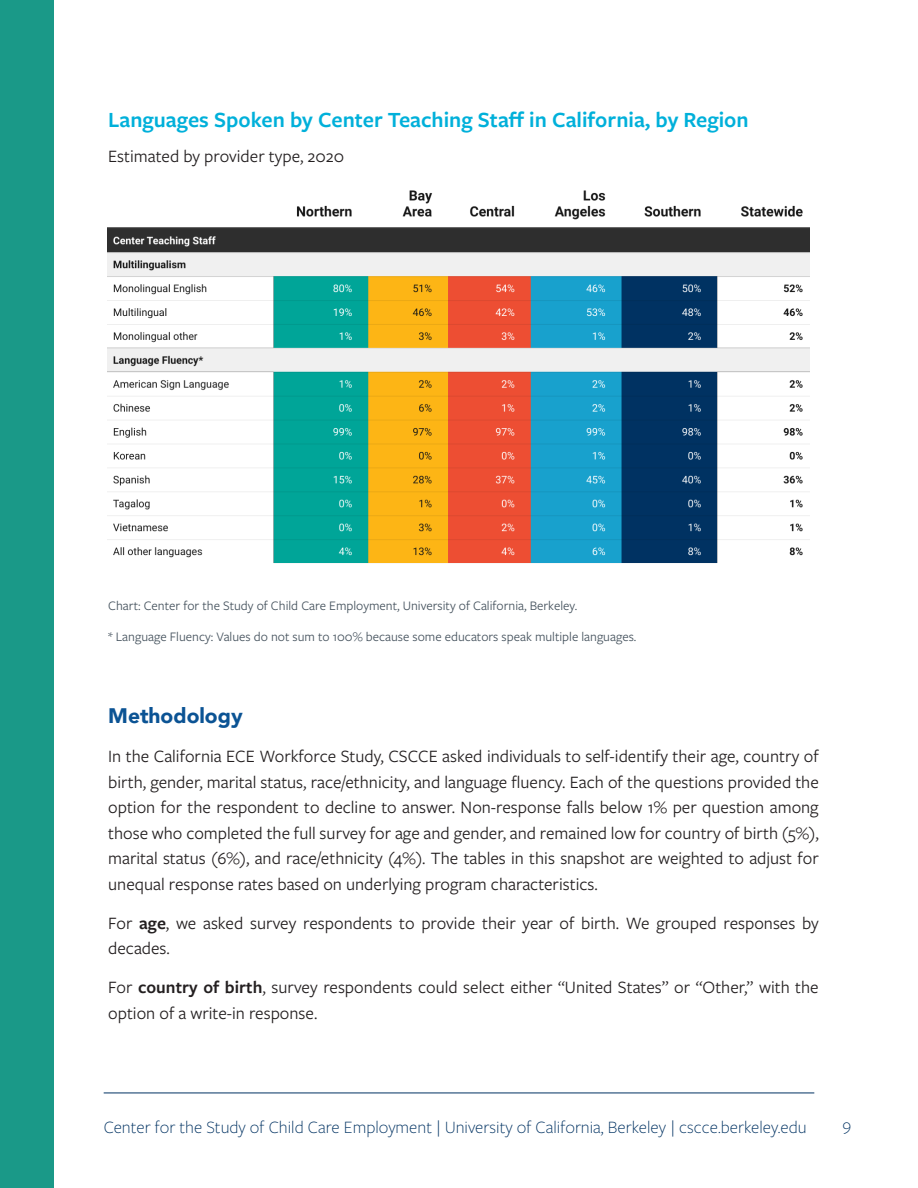
<style>
.page{position:relative;width:918px;height:1188px;background:#fff}
.page>*{position:absolute;margin:0;border:0;box-sizing:border-box;transform-origin:0 0}
.Figure_header{font:600 22.5px "Freight Sans Pro";color:#00b0da}
.Subhead{font:900 21px "Avenir";color:#0b5394}
.t1{font:18px/25.5px "Freight Sans Pro";color:#231f20}
.t2{font:300 18px "Freight Sans Pro";color:#003262}
.Footnotes{font:13.5px "Freight Sans Pro";color:#46535e}
.s1{font-weight:600}
</style>
<div class="page">
<div style="left:0;top:0;width:54px;height:1188px;background:#1a9988"></div>
<hr style="left:104px;top:1093px;width:710px;height:1px;background:#003262">
<img style="left:108px;top:190px;width:702px;height:373px">
<p class="Figure_header" style="left:108px;top:104px;width:642px">Languages Spoken by Center Teaching Staff in California, by Region</p>
<p class="t1" style="left:108px;top:143px;width:238px">Estimated by provider type, 2020</p>
<p class="Footnotes" style="left:108px;top:596px;width:471px">Chart: Center for the Study of Child Care Employment, University of California, Berkeley.</p>
<p class="Footnotes" style="left:108px;top:628px;width:530px">* Language Fluency: Values do not sum to 100% because some educators speak multiple languages.</p>
<p class="Subhead" style="left:108px;top:698px;width:136px">Methodology</p>
<p class="t1" style="left:108px;top:743px;width:712px;text-align:justify">In the California ECE Workforce Study, CSCCE asked individuals to self-identify their age, country of birth, gender, marital status, race/ethnicity, and language fluency. Each of the questions provided the option for the respondent to decline to answer. Non-response falls below 1% per question among those who completed the full survey for age and gender, and remained low for country of birth (5%), marital status (6%), and race/ethnicity (4%). The tables in this snapshot are weighted to adjust for unequal response rates based on underlying program characteristics.</p>
<p class="t1" style="left:108px;top:909px;width:712px">For <span class="s1">age</span>, we asked survey respondents to provide their year of birth. We grouped responses by decades.</p>
<p class="t1" style="left:108px;top:974px;width:712px">For <span class="s1">country of birth</span>, survey respondents could select either “United States” or “Other,” with the option of a write-in response.</p>
<p class="t2" style="left:104px;top:1116px;width:705px">Center for the Study of Child Care Employment | University of California, Berkeley | cscce.berkeley.edu</p>
<p class="t2" style="left:843px;top:1114px;width:10px">9</p>
</div>
